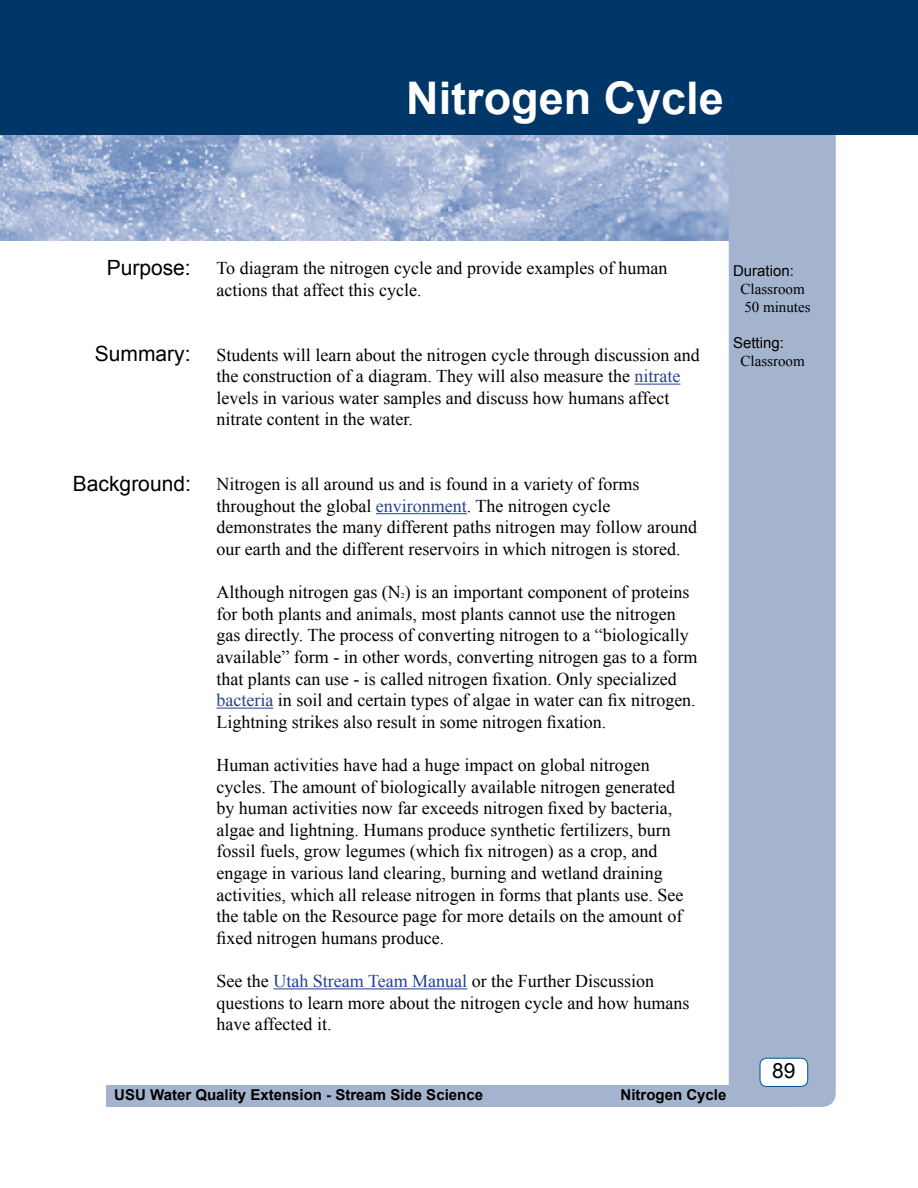
<style>
.page{position:relative;width:918px;height:1188px;background:#fff}
.page>*{position:absolute;margin:0;border:0;box-sizing:border-box;transform-origin:0 0}
.Headline{font:700 45px "Arial";color:#fff}
.Arial_14{font:21px "Arial";color:#000}
.Body_Text{font:18px/21.6px "Times New Roman";color:#000}
.Arial_10{font:700 15px "Arial";color:#000}
.Times_12{font:15px "Times New Roman";color:#000}
.Headline-2{font:700 15px "Arial";color:#000}
.Times_12-2{font:15px "Arial";color:#000}
.Arial_14-2{font:15px "Times New Roman";color:#000}
.Arial_14-3{font:15px "Arial";color:#000}
.Body_Text-2{font:7.5px "Times New Roman";color:#000}
.s1{color:#25408f}
</style>
<div class="page">
<img style="left:1px;top:134px;width:728px;height:107px">
<div style="left:729px;top:111px;width:107px;height:996px;background:#a4b4ce;border-radius:14px"></div>
<div style="left:0;top:0;width:918px;height:134px;background:#003768"></div>
<div style="left:107px;top:1085px;width:690px;height:22px;background:#a4b4ce"></div>
<div style="left:760px;top:1058px;width:48px;height:28px;background:#fff;border-radius:7px"></div>
<div style="left:760px;top:1058px;width:48px;height:29px;border:1px solid #005699;border-radius:7px"></div>
<hr style="left:634px;top:384px;width:46px;height:1px;background:#25408f">
<hr style="left:376px;top:513px;width:91px;height:1px;background:#25408f">
<hr style="left:216px;top:708px;width:57px;height:1px;background:#25408f">
<hr style="left:273px;top:988px;width:194px;height:1px;background:#25408f">
<p class="Headline" style="left:406px;top:68px;width:319px">Nitrogen Cycle</p>
<p class="Arial_14" style="left:107px;top:254px;width:86px">Purpose:</p>
<p class="Arial_14" style="left:95px;top:340px;width:97px">Summary:</p>
<p class="Body_Text" style="left:216px;top:257px;width:453px">To diagram the nitrogen cycle and provide examples of human</p>
<p class="Body_Text" style="left:216px;top:279px;width:207px">actions that affect this cycle.</p>
<p class="Body_Text" style="left:216px;top:343px;width:485px">Students will learn about the nitrogen cycle through discussion and the construction of a diagram. They will also measure the <span class="s1">nitrate </span>levels in various water samples and discuss how humans affect nitrate content in the water.</p>
<p class="Times_12-2" style="left:733px;top:261px;width:62px">Duration:</p>
<p class="Times_12" style="left:741px;top:279px;width:66px">Classroom</p>
<p class="Times_12" style="left:744px;top:297px;width:68px">50 minutes</p>
<p class="Arial_14-3" style="left:733px;top:333px;width:52px">Setting:</p>
<p class="Arial_14-2" style="left:741px;top:351px;width:66px">Classroom</p>
<p class="Arial_14" style="left:73px;top:470px;width:119px">Background:</p>
<p class="Body_Text" style="left:216px;top:473px;width:482px">Nitrogen is all around us and is found in a variety of forms throughout the global <span class="s1">environment</span>. The nitrogen cycle demonstrates the many different paths nitrogen may follow around our earth and the different reservoirs in which nitrogen is stored.</p>
<p class="Body_Text" style="left:216px;top:581px;width:475px">Although nitrogen gas (N ) is an important component of proteins</p>
<p class="Body_Text-2" style="left:401px;top:591px;width:5px">2</p>
<p class="Body_Text" style="left:216px;top:603px;width:482px">for both plants and animals, most plants cannot use the nitrogen gas directly. The process of converting nitrogen to a “biologically available” form - in other words, converting nitrogen gas to a form that plants can use - is called nitrogen fixation. Only specialized <span class="s1">bacteria</span> in soil and certain types of algae in water can fix nitrogen.<br>Lightning strikes also result in some nitrogen fixation.</p>
<p class="Body_Text" style="left:216px;top:754px;width:460px">Human activities have had a huge impact on global nitrogen cycles. The amount of biologically available nitrogen generated</p>
<p class="Body_Text" style="left:216px;top:797px;width:468px">by human activities now far exceeds nitrogen fixed by bacteria, algae and lightning. Humans produce synthetic fertilizers, burn fossil fuels, grow legumes (which fix nitrogen) as a crop, and engage in various land clearing, burning and wetland draining activities, which all release nitrogen in forms that plants use. See the table on the Resource page for more details on the amount of fixed nitrogen humans produce.</p>
<p class="Body_Text" style="left:216px;top:970px;width:474px">See the <span class="s1">Utah Stream Team Manual</span> or the Further Discussion questions to learn more about the nitrogen cycle and how humans have affected it.</p>
<p class="Arial_14" style="left:772px;top:1056px;width:25px">89</p>
<p class="Arial_10" style="left:114px;top:1085px;width:370px">USU Water Quality Extension - Stream Side Science</p>
<p class="Headline-2" style="left:621px;top:1085px;width:107px">Nitrogen Cycle</p>
</div>
